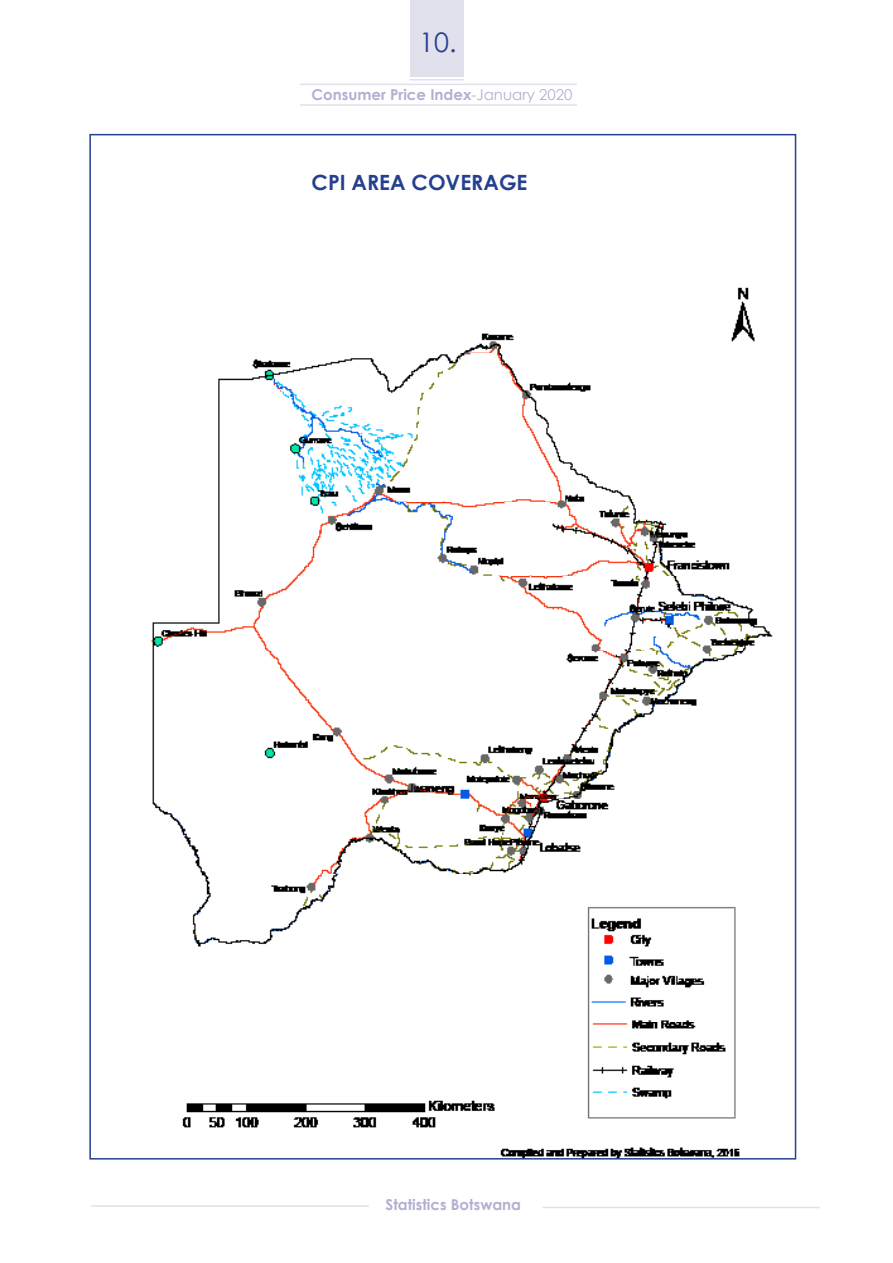
<style>
.page{position:relative;width:893px;height:1263px;background:#fff}
.page>*{position:absolute;margin:0;border:0;box-sizing:border-box;transform-origin:0 0}
.t1{font:27px "Century Gothic";color:#25408f}
.t2{font:700 21px "Century Gothic";color:#25408f}
.t3{font:700 15px "Century Gothic";color:#b1b0d2}
.s1{font-weight:400}
</style>
<div class="page">
<hr style="left:91px;top:1205px;width:278px;height:2px;background:#e1e0ed">
<hr style="left:542px;top:1207px;width:278px;height:1px;background:#e1e0ed">
<hr style="left:300px;top:104px;width:277px;height:2px;background:#e1e0ed">
<hr style="left:300px;top:84px;width:277px;height:1px;background:#e1e0ed">
<div style="left:411px;top:0;width:53px;height:77px;background:#e1e0ed"></div>
<hr style="left:410px;top:79px;width:54px;height:1px;background:#e1e0ed">
<img style="left:151px;top:287px;width:622px;height:869px">
<h1 class="t1" style="left:419px;top:26px;width:39px">10.</h1>
<p class="t3" style="left:312px;top:83px;width:262px">Consumer Price Index<span class="s1">-January 2020</span></p>
<h2 class="t2" style="left:312px;top:166px;width:217px">CPI AREA COVERAGE</h2>
<p class="t3" style="left:386px;top:1193px;width:137px">Statistics Botswana</p>
</div>
